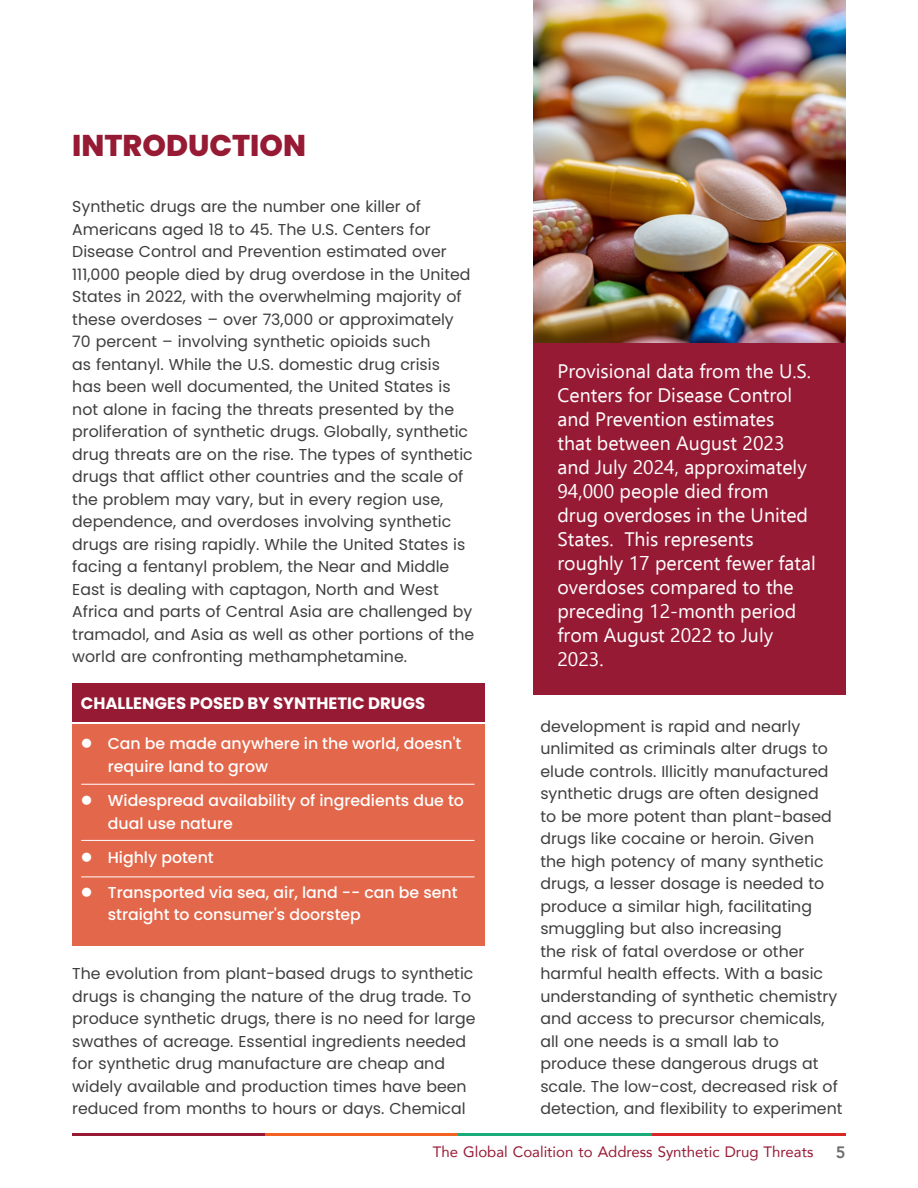
<style>
.page{position:relative;width:918px;height:1188px;background:#fff}
.page>*{position:absolute;margin:0;border:0;box-sizing:border-box;transform-origin:0 0}
.Head_Line_01{font:800 30px "Poppins";color:#971a35}
.t1{font:19.5px/24px "Ebrima";color:#fff}
.t2{font:700 16.5px "Poppins";color:#fff}
.t3{font:800 16.5px "Avenir";color:#6c6d70}
.Body_Text{font:15.75px/22.5px "Poppins";color:#3e3e3f}
.t4{font:500 15.75px/22.5px "Poppins";color:#fff}
.t5{font:15px "Avenir";color:#971a35}
</style>
<div class="page">
<hr style="left:72px;top:1133px;width:193px;height:2px;background:#971a35">
<hr style="left:265px;top:1133px;width:194px;height:2px;background:#f26223">
<hr style="left:459px;top:1133px;width:193px;height:2px;background:#1bab7a">
<hr style="left:652px;top:1133px;width:193px;height:2px;background:#da2626">
<div style="left:534px;top:337px;width:312px;height:358px;background:#971a35"></div>
<div style="left:72px;top:683px;width:412px;height:39px;background:#971a35"></div>
<div style="left:72px;top:724px;width:412px;height:222px;background:#e3674a"></div>
<hr style="left:81px;top:784px;width:394px;height:1px;background:#fff">
<hr style="left:81px;top:840px;width:394px;height:1px;background:#fff">
<hr style="left:81px;top:877px;width:394px;height:1px;background:#fff">
<img style="left:534px;top:0;width:312px;height:343px">
<p class="Head_Line_01" style="left:72px;top:129px;width:235px">INTRODUCTION</p>
<p class="Body_Text" style="left:72px;top:195px;width:404px">Synthetic drugs are the number one killer of Americans aged 18 to 45. The U.S. Centers for Disease Control and Prevention estimated over 111,000 people died by drug overdose in the United States in 2022, with the overwhelming majority of these overdoses – over 73,000 or approximately 70 percent – involving synthetic opioids such<br>as fentanyl. While the U.S. domestic drug crisis<br>has been well documented, the United States is not alone in facing the threats presented by the proliferation of synthetic drugs. Globally, synthetic drug threats are on the rise. The types of synthetic drugs that afflict other countries and the scale of the problem may vary, but in every region use, dependence, and overdoses involving synthetic drugs are rising rapidly. While the United States is facing a fentanyl problem, the Near and Middle East is dealing with captagon, North and West Africa and parts of Central Asia are challenged by tramadol, and Asia as well as other portions of the world are confronting methamphetamine.</p>
<p class="t2" style="left:81px;top:694px;width:346px">CHALLENGES POSED BY SYNTHETIC DRUGS</p>
<p class="t4" style="left:108px;top:733px;width:355px;text-indent:-27px">● Can be made anywhere in the world, doesn't require land to grow</p>
<p class="t4" style="left:108px;top:790px;width:358px;text-indent:-27px">● Widespread availability of ingredients due to dual use nature</p>
<p class="t4" style="left:81px;top:847px;width:134px">● Highly potent</p>
<p class="t4" style="left:108px;top:881px;width:351px;text-indent:-27px">● Transported via sea, air, land -- can be sent straight to consumer's doorstep</p>
<p class="Body_Text" style="left:72px;top:963px;width:405px">The evolution from plant-based drugs to synthetic drugs is changing the nature of the drug trade. To produce synthetic drugs, there is no need for large swathes of acreage. Essential ingredients needed for synthetic drug manufacture are cheap and widely available and production times have been reduced from months to hours or days. Chemical</p>
<p class="t1" style="left:557px;top:358px;width:260px">Provisional data from the U.S.<br>Centers for Disease Control and Prevention estimates<br>that between August 2023 and July 2024, approximately<br>94,000 people died from<br>drug overdoses in the United<br>States. This represents roughly 17 percent fewer fatal overdoses compared to the preceding 12-month period from August 2022 to July<br>2023.</p>
<p class="Body_Text" style="left:540px;top:715px;width:304px">development is rapid and nearly unlimited as criminals alter drugs to elude controls. Illicitly manufactured synthetic drugs are often designed<br>to be more potent than plant-based drugs like cocaine or heroin. Given the high potency of many synthetic drugs, a lesser dosage is needed to produce a similar high, facilitating smuggling but also increasing<br>the risk of fatal overdose or other harmful health effects. With a basic understanding of synthetic chemistry and access to precursor chemicals, all one needs is a small lab to produce these dangerous drugs at scale. The low-cost, decreased risk of detection, and flexibility to experiment</p>
<p class="t5" style="left:433px;top:1140px;width:382px">The Global Coalition to Address Synthetic Drug Threats</p>
<p class="t3" style="left:836px;top:1140px;width:11px">5</p>
</div>
